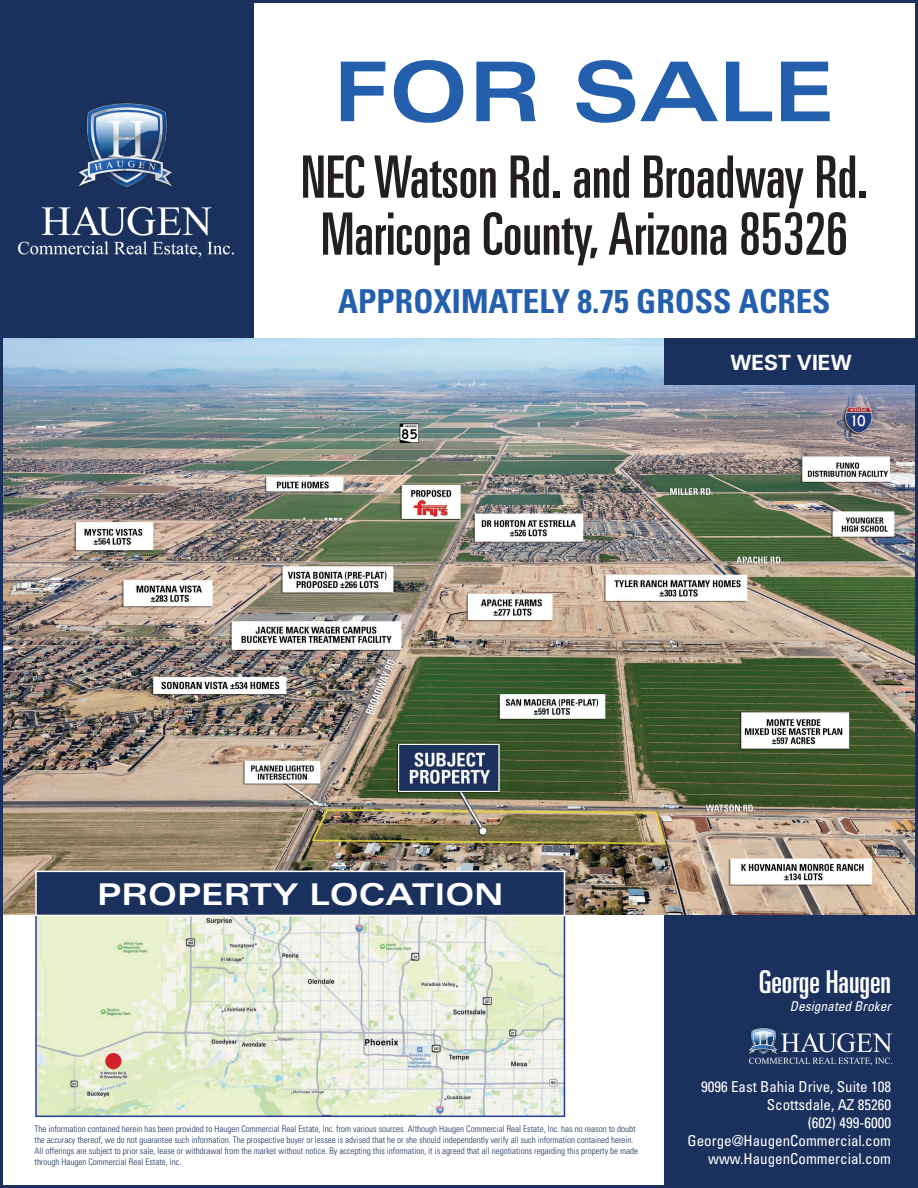
<style>
.page{position:relative;width:918px;height:1188px;background:#fff}
.page>*{position:absolute;margin:0;border:0;box-sizing:border-box;transform-origin:0 0}
.t1{font:700 expanded 82.5px "Univers";color:#235fad}
.t2{font:ultra-condensed 58.5px/57px "Univers";color:#231f20;text-align:center}
.t3{font:700 condensed 33px "Univers";color:#235fad}
.t4{font:ultra-condensed 31.5px "Univers";color:#fff}
.t5{font:700 expanded 30px "Univers";color:#fff}
.t6{font:700 21px "Univers";color:#fff}
.t7{font:condensed 15px/18px "Univers";color:#fff;text-align:right}
.t8{font:italic condensed 13.5px "Univers";color:#fff}
.t9{font:300 condensed 9px/10.8px "Univers";color:#1a315d}
</style>
<div class="page">
<div style="left:664px;top:711px;width:254px;height:477px;background:#1b315d"></div>
<div style="left:0;top:0;width:254px;height:826px;background:#1b315d"></div>
<img style="left:17px;top:103px;width:217px;height:155px">
<img style="left:748px;top:1027px;width:145px;height:39px">
<img style="left:4px;top:338px;width:910px;height:577px">
<div style="left:664px;top:338px;width:254px;height:47px;background:#1b315d"></div>
<img style="left:38px;top:916px;width:524px;height:198px">
<div style="left:35px;top:887px;width:530px;height:230px;border:2px solid #253f8e"></div>
<div style="left:36px;top:871px;width:528px;height:44px;background:#1b315d"></div>
<div style="left:35px;top:871px;width:530px;height:45px;border:2px solid #fff"></div>
<div style="left:105px;top:1053px;width:16px;height:16px;background:#d1232a;border-radius:50%"></div>
<h1 class="t1" style="left:334px;top:45px;width:503px">FOR SALE</h1>
<h2 class="t2" style="left:301px;top:148px;width:569px">NEC Watson Rd. and Broadway Rd.<br>Maricopa County, Arizona 85326</h2>
<h3 class="t3" style="left:338px;top:281px;width:494px">APPROXIMATELY 8.75 GROSS ACRES</h3>
<p class="t6" style="left:730px;top:349px;width:123px">WEST VIEW</p>
<p class="t5" style="left:97px;top:878px;width:408px">PROPERTY LOCATION</p>
<p class="t9" style="left:34px;top:1123px;width:605px">The information contained herein has been provided to Haugen Commercial Real Estate, Inc. from various sources. Although Haugen Commercial Real Estate, Inc. has no reason to doubt the accuracy thereof, we do not guarantee such information. The prospective buyer or lessee is advised that he or she should independently verify all such information contained herein.<br>All offerings are subject to prior sale, lease or withdrawal from the market without notice. By accepting this information, it is agreed that all negotiations regarding this property be made through Haugen Commercial Real Estate, Inc.</p>
<h3 class="t4" style="left:759px;top:964px;width:134px">George Haugen</h3>
<h3 class="t8" style="left:790px;top:998px;width:103px">Designated Broker</h3>
<h3 class="t7" style="left:688px;top:1077px;width:205px">9096 East Bahia Drive, Suite 108<br>Scottsdale, AZ 85260<br>(602) 499-6000<br>George@HaugenCommercial.com www.HaugenCommercial.com</h3>
</div>
